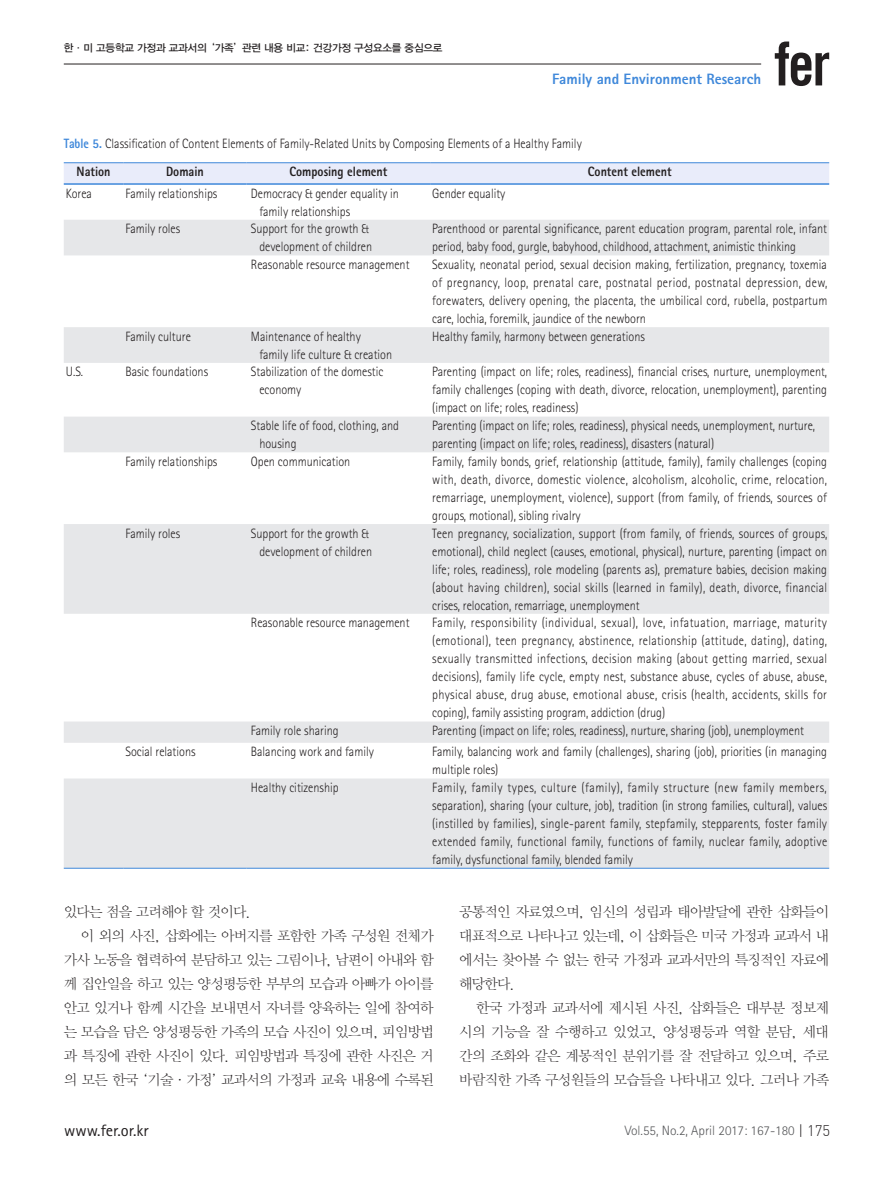
<style>
.page{position:relative;width:893px;height:1191px;background:#fff}
.page>*{position:absolute;margin:0;border:0;box-sizing:border-box;transform-origin:0 0}
.t1{font:16.5px "Rotis Sans Serif Std";color:#231f20}
.t2{font:800 15px "Rotis Sans Serif Std";color:#3f88da}
.t3{font:14.25px/24px "YDIY Mj O310";letter-spacing:-.05em;color:#231f20;text-align:justify}
.t4{font:300 13.5px/18px "Rotis Sans Serif Std";color:#231f20;scale:.9 1}
.t5{font:800 13.5px "Rotis Sans Serif Std";color:#231f20;scale:.9 1}
.t6{font:300 13.5px "Rotis Sans Serif Std";color:#57585a}
.t7{font:10.5px "YDIYGO330";letter-spacing:-.025em;color:#231f20}
.s1{font-weight:800;color:#3f88da}
.s2{font-weight:800}
.s3{font-family:"Gulim"}
.s4{font-family:"Dinlig";font-weight:400;font-size:15px;color:#231f20}
</style>
<div class="page">
<hr style="left:64px;top:64px;width:697px;height:1px;background:#231f20">
<svg style="left:775px;top:42px;width:54px;height:44px"></svg>
<div style="left:64px;top:163px;width:765px;height:20px;background:#e9ecfa"></div>
<svg style="left:64px;top:220px;width:765px;height:648px"></svg>
<hr style="left:64px;top:162px;width:59px;height:1px;background:#3f88da">
<hr style="left:123px;top:162px;width:124px;height:1px;background:#3f88da">
<hr style="left:247px;top:162px;width:183px;height:1px;background:#3f88da">
<hr style="left:430px;top:162px;width:399px;height:1px;background:#3f88da">
<hr style="left:64px;top:183px;width:59px;height:2px;background:#3f88da">
<hr style="left:123px;top:183px;width:124px;height:2px;background:#3f88da">
<hr style="left:247px;top:183px;width:183px;height:2px;background:#3f88da">
<hr style="left:430px;top:183px;width:399px;height:2px;background:#3f88da">
<hr style="left:64px;top:868px;width:59px;height:1px;background:#3f88da">
<hr style="left:123px;top:868px;width:124px;height:1px;background:#3f88da">
<hr style="left:247px;top:868px;width:183px;height:1px;background:#3f88da">
<hr style="left:430px;top:868px;width:399px;height:1px;background:#3f88da">
<p class="t7" style="left:64px;top:42px;width:380px">한·미 고등학교 가정과 교과서의 ‘가족’관련 내용 비교: 건강가정 구성요소를 중심으로</p>
<p class="t2" style="left:552px;top:70px;width:211px">Family and Environment Research</p>
<p class="t4" style="left:77px;top:129px;width:563px;line-height:28.8px;text-indent:-13px"><span class="s1">Table 5.</span> Classification of Content Elements of Family-Related Units by Composing Elements of a Healthy Family<br><span class="s2">Nation</span></p>
<p class="t5" style="left:166px;top:163px;width:43px">Domain</p>
<p class="t5" style="left:289px;top:163px;width:110px">Composing element</p>
<p class="t5" style="left:588px;top:163px;width:95px">Content element</p>
<p class="t4" style="left:66px;top:184px;width:30px">Korea</p>
<p class="t4" style="left:125px;top:184px;width:104px">Family relationships</p>
<p class="t4" style="left:259px;top:184px;width:157px;text-indent:-9px">Democracy &amp; gender equality in family relationships</p>
<p class="t4" style="left:432px;top:184px;width:83px">Gender equality</p>
<p class="t4" style="left:125px;top:220px;width:62px">Family roles</p>
<p class="t4" style="left:251px;top:220px;width:136px;text-align:right">Support for the growth &amp; development of children</p>
<p class="t4" style="left:432px;top:220px;width:440px">Parenthood or parental significance, parent education program, parental role, infant period, baby food, gurgle, babyhood, childhood, attachment, animistic thinking</p>
<p class="t4" style="left:251px;top:255px;width:178px">Reasonable resource management</p>
<p class="t4" style="left:432px;top:255px;width:440px;text-align:justify">Sexuality, neonatal period, sexual decision making, fertilization, pregnancy, toxemia of pregnancy, loop, prenatal care, postnatal period, postnatal depression, dew, forewaters, delivery opening, the placenta, the umbilical cord, rubella, postpartum care, lochia, foremilk, jaundice of the newborn</p>
<p class="t4" style="left:125px;top:327px;width:74px">Family culture</p>
<p class="t4" style="left:259px;top:327px;width:149px;text-indent:-9px">Maintenance of healthy family life culture &amp; creation</p>
<p class="t4" style="left:432px;top:327px;width:238px">Healthy family, harmony between generations</p>
<p class="t4" style="left:66px;top:363px;width:21px">U.S.</p>
<p class="t4" style="left:125px;top:363px;width:93px">Basic foundations</p>
<p class="t4" style="left:259px;top:363px;width:139px;text-indent:-9px">Stabilization of the domestic economy</p>
<p class="t4" style="left:432px;top:363px;width:440px;text-align:justify">Parenting (impact on life; roles, readiness), financial crises, nurture, unemployment, family challenges (coping with death, divorce, relocation, unemployment), parenting (impact on life; roles, readiness)</p>
<p class="t4" style="left:259px;top:416px;width:157px;text-indent:-9px">Stable life of food, clothing, and housing</p>
<p class="t4" style="left:432px;top:416px;width:427px">Parenting (impact on life; roles, readiness), physical needs, unemployment, nurture, parenting (impact on life; roles, readiness), disasters (natural)</p>
<p class="t4" style="left:125px;top:452px;width:104px">Family relationships</p>
<p class="t4" style="left:251px;top:452px;width:112px">Open communication</p>
<p class="t4" style="left:432px;top:452px;width:440px;text-align:justify">Family, family bonds, grief, relationship (attitude, family), family challenges (coping with, death, divorce, domestic violence, alcoholism, alcoholic, crime, relocation, remarriage, unemployment, violence), support (from family, of friends, sources of groups, motional), sibling rivalry</p>
<p class="t4" style="left:125px;top:524px;width:62px">Family roles</p>
<p class="t4" style="left:251px;top:524px;width:136px;text-align:right">Support for the growth &amp; development of children</p>
<p class="t4" style="left:432px;top:524px;width:441px;text-align:justify">Teen pregnancy, socialization, support (from family, of friends, sources of groups, emotional), child neglect (causes, emotional, physical), nurture, parenting (impact on life; roles, readiness), role modeling (parents as), premature babies, decision making (about having children), social skills (learned in family), death, divorce, financial crises, relocation, remarriage, unemployment</p>
<p class="t4" style="left:251px;top:613px;width:178px">Reasonable resource management</p>
<p class="t4" style="left:432px;top:613px;width:440px;text-align:justify">Family, responsibility (individual, sexual), love, infatuation, marriage, maturity (emotional), teen pregnancy, abstinence, relationship (attitude, dating), dating, sexually transmitted infections, decision making (about getting married, sexual decisions), family life cycle, empty nest, substance abuse, cycles of abuse, abuse, physical abuse, drug abuse, emotional abuse, crisis (health, accidents, skills for coping), family assisting program, addiction (drug)</p>
<p class="t4" style="left:251px;top:721px;width:99px">Family role sharing</p>
<p class="t4" style="left:432px;top:721px;width:414px">Parenting (impact on life; roles, readiness), nurture, sharing (job), unemployment</p>
<p class="t4" style="left:125px;top:742px;width:79px">Social relations</p>
<p class="t4" style="left:251px;top:742px;width:138px">Balancing work and family</p>
<p class="t4" style="left:432px;top:742px;width:440px">Family, balancing work and family (challenges), sharing (job), priorities (in managing multiple roles)</p>
<p class="t4" style="left:251px;top:778px;width:99px">Healthy citizenship</p>
<p class="t4" style="left:432px;top:778px;width:440px;text-align:justify">Family, family types, culture (family), family structure (new family members, separation), sharing (your culture, job), tradition (in strong families, cultural), values (instilled by families), single-parent family, stepfamily, stepparents, foster family extended family, functional family, functions of family, nuclear family, adoptive family, dysfunctional family, blended family</p>
<p class="t3" style="left:64px;top:900px;width:189px">있다는 점을 고려해야 할 것이다.</p>
<p class="t3" style="left:81px;top:924px;width:354px">이 외의 사진, 삽화에는 아버지를 포함한 가족 구성원 전체가</p>
<p class="t3" style="left:64px;top:948px;width:371px">가사 노동을 협력하여 분담하고 있는 그림이나, 남편이 아내와 함</p>
<p class="t3" style="left:64px;top:972px;width:371px">께 집안일을 하고 있는 양성평등한 부부의 모습과 아빠가 아이를</p>
<p class="t3" style="left:64px;top:996px;width:371px">안고 있거나 함께 시간을 보내면서 자녀를 양육하는 일에 참여하</p>
<p class="t3" style="left:64px;top:1020px;width:371px">는 모습을 담은 양성평등한 가족의 모습 사진이 있으며, 피임방법</p>
<p class="t3" style="left:64px;top:1044px;width:371px">과 특징에 관한 사진이 있다. 피임방법과 특징에 관한 사진은 거</p>
<p class="t3" style="left:64px;top:1068px;width:371px">의 모든 한국 <span class="s3">‘</span>기술·가정<span class="s3">’</span> 교과서의 가정과 교육 내용에 수록된</p>
<p class="t1" style="left:64px;top:1120px;width:86px">www.fer.or.kr</p>
<p class="t3" style="left:459px;top:900px;width:371px">공통적인 자료였으며, 임신의 성립과 태아발달에 관한 삽화들이 대표적으로 나타나고 있는데, 이 삽화들은 미국 가정과 교과서 내 에서는 찾아볼 수 없는 한국 가정과 교과서만의 특징적인 자료에 해당한다.</p>
<p class="t3" style="left:459px;top:996px;width:371px;text-indent:17px">한국 가정과 교과서에 제시된 사진, 삽화들은 대부분 정보제 시의 기능을 잘 수행하고 있었고, 양성평등과 역할 분담, 세대 간의 조화와 같은 계몽적인 분위기를 잘 전달하고 있으며, 주로 바람직한 가족 구성원들의 모습들을 나타내고 있다. 그러나 가족</p>
<p class="t6" style="left:625px;top:1123px;width:207px">Vol.55, No.2, April 2017: 167-180 <span class="s4">| 175</span></p>
</div>
